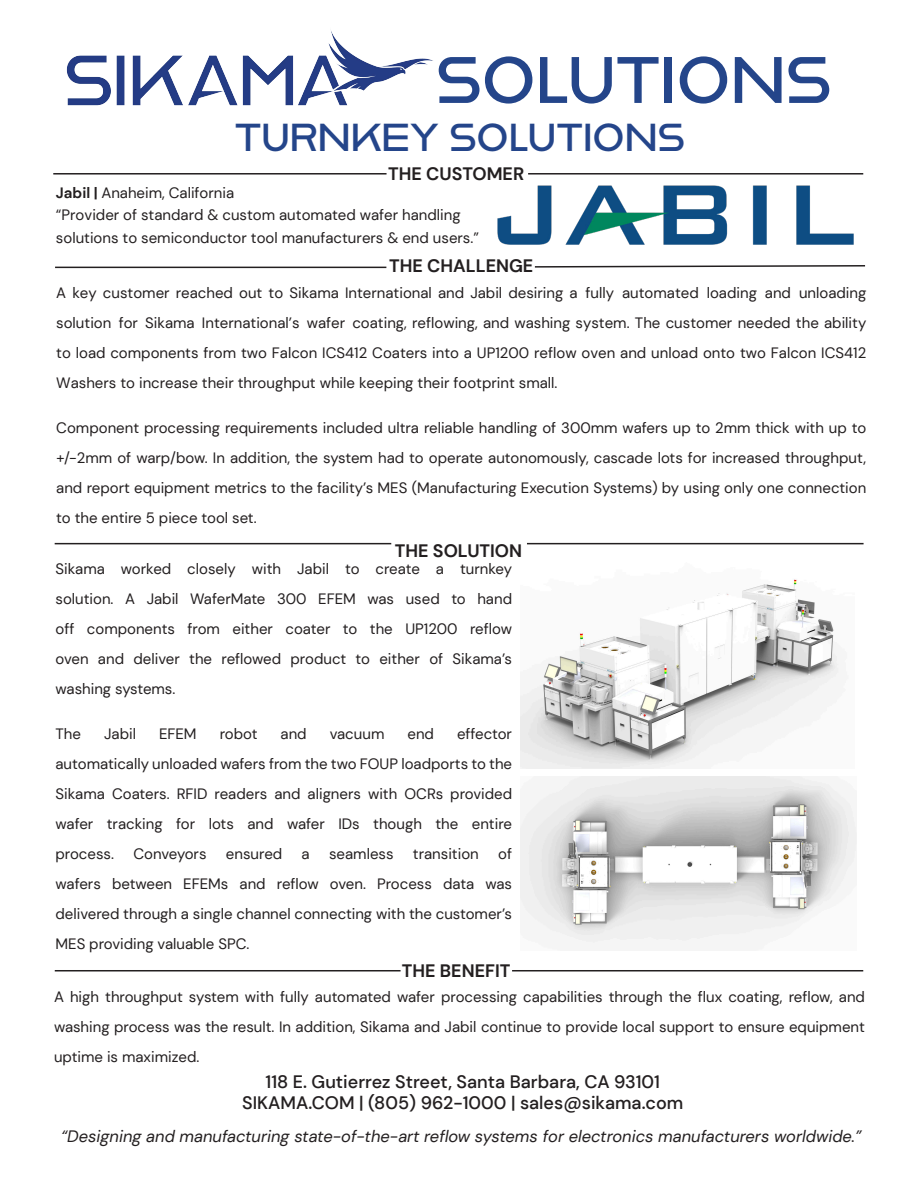
<style>
.page{position:relative;width:918px;height:1188px;background:#fff}
.page>*{position:absolute;margin:0;border:0;box-sizing:border-box;transform-origin:0 0}
.t1{font:63px "Reross Rectangular";color:#24458a}
.t2{font:37.5px "Reross Rectangular";color:#24458a}
.t3{font:500 18px "DM Sans";color:#231f20}
.t4{font:700 18px "DM Sans";color:#231f20}
.t5{font:italic 16.5px "DM Sans";color:#231f20}
.t6{font:15px/30px "DM Sans";color:#231f20;text-align:justify}
.s1{font-weight:700}
</style>
<div class="page">
<hr style="left:55px;top:543px;width:336px;height:1px;background:#231f20">
<hr style="left:527px;top:543px;width:337px;height:1px;background:#231f20">
<hr style="left:53px;top:173px;width:334px;height:2px;background:#231f20">
<hr style="left:528px;top:173px;width:335px;height:2px;background:#231f20">
<hr style="left:55px;top:267px;width:331px;height:1px;background:#231f20">
<svg style="left:534px;top:265px;width:332px;height:3px"></svg>
<hr style="left:55px;top:970px;width:346px;height:1px;background:#231f20">
<hr style="left:512px;top:970px;width:351px;height:1px;background:#231f20">
<img style="left:497px;top:185px;width:357px;height:60px">
<img style="left:520px;top:579px;width:319px;height:189px">
<img style="left:521px;top:777px;width:335px;height:166px">
<img style="left:66px;top:31px;width:367px;height:75px">
<p class="t1" style="left:436px;top:39px;width:397px">SOLUTIONS</p>
<p class="t2" style="left:235px;top:113px;width:452px">TURNKEY SOLUTIONS</p>
<p class="t4" style="left:388px;top:162px;width:138px">THE CUSTOMER</p>
<p class="t6" style="left:56px;top:181px;width:424px;line-height:22.5px;text-align:left"><span class="s1">Jabil |</span> Anaheim, California<br>“Provider of standard &amp; custom automated wafer handling solutions to semiconductor tool manufacturers &amp; end users.”</p>
<p class="t4" style="left:389px;top:254px;width:146px">THE CHALLENGE</p>
<p class="t6" style="left:56px;top:278px;width:812px">A key customer reached out to Sikama International and Jabil desiring a fully automated loading and unloading solution for Sikama International’s wafer coating, reflowing, and washing system. The customer needed the ability to load components from two Falcon ICS412 Coaters into a UP1200 reflow oven and unload onto two Falcon ICS412<br>Washers to increase their throughput while keeping their footprint small.</p>
<p class="t6" style="left:56px;top:413px;width:812px">Component processing requirements included ultra reliable handling of 300mm wafers up to 2mm thick with up to +/-2mm of warp/bow. In addition, the system had to operate autonomously, cascade lots for increased throughput, and report equipment metrics to the facility’s MES (Manufacturing Execution Systems) by using only one connection to the entire 5 piece tool set.</p>
<p class="t4" style="left:395px;top:540px;width:129px">THE SOLUTION</p>
<p class="t6" style="left:56px;top:554px;width:458px">Sikama worked closely with Jabil to create a turnkey</p>
<p class="t6" style="left:56px;top:584px;width:458px">solution. A Jabil WaferMate 300 EFEM was used to hand off components from either coater to the UP1200 reflow oven and deliver the reflowed product to either of Sikama’s</p>
<p class="t6" style="left:56px;top:674px;width:121px">washing systems.</p>
<p class="t6" style="left:56px;top:719px;width:27px">The</p>
<p class="t6" style="left:104px;top:719px;width:33px">Jabil</p>
<p class="t6" style="left:159px;top:719px;width:39px">EFEM</p>
<p class="t6" style="left:220px;top:719px;width:39px">robot</p>
<p class="t6" style="left:281px;top:719px;width:28px">and</p>
<p class="t6" style="left:330px;top:719px;width:56px">vacuum</p>
<p class="t6" style="left:407px;top:719px;width:28px">end</p>
<p class="t6" style="left:457px;top:719px;width:57px">effector</p>
<p class="t6" style="left:56px;top:749px;width:458px">automatically unloaded wafers from the two FOUP loadports to the</p>
<p class="t6" style="left:56px;top:779px;width:458px">Sikama Coaters. RFID readers and aligners with OCRs provided</p>
<p class="t6" style="left:56px;top:809px;width:458px">wafer tracking for lots and wafer IDs though the entire</p>
<p class="t6" style="left:56px;top:839px;width:60px">process.</p>
<p class="t6" style="left:133px;top:839px;width:75px">Conveyors</p>
<p class="t6" style="left:226px;top:839px;width:58px">ensured</p>
<p class="t6" style="left:302px;top:839px;width:10px">a</p>
<p class="t6" style="left:329px;top:839px;width:66px">seamless</p>
<p class="t6" style="left:413px;top:839px;width:67px">transition</p>
<p class="t6" style="left:498px;top:839px;width:15px">of</p>
<p class="t6" style="left:56px;top:869px;width:458px">wafers between EFEMs and reflow oven. Process data was</p>
<p class="t6" style="left:56px;top:899px;width:458px">delivered through a single channel connecting with the customer’s<br>MES providing valuable SPC.</p>
<p class="t4" style="left:402px;top:959px;width:110px">THE BENEFIT</p>
<p class="t6" style="left:54px;top:981px;width:813px">A high throughput system with fully automated wafer processing capabilities through the flux coating, reflow, and washing process was the result. In addition, Sikama and Jabil continue to provide local support to ensure equipment uptime is maximized.</p>
<p class="t3" style="left:266px;top:1070px;width:396px">118 E. Gutierrez Street, Santa Barbara, CA 93101</p>
<p class="t3" style="left:242px;top:1092px;width:443px">SIKAMA.COM | (805) 962-1000 | sales@sikama.com</p>
<p class="t5" style="left:61px;top:1126px;width:802px">“Designing and manufacturing state-of-the-art reflow systems for electronics manufacturers worldwide.”</p>
</div>
